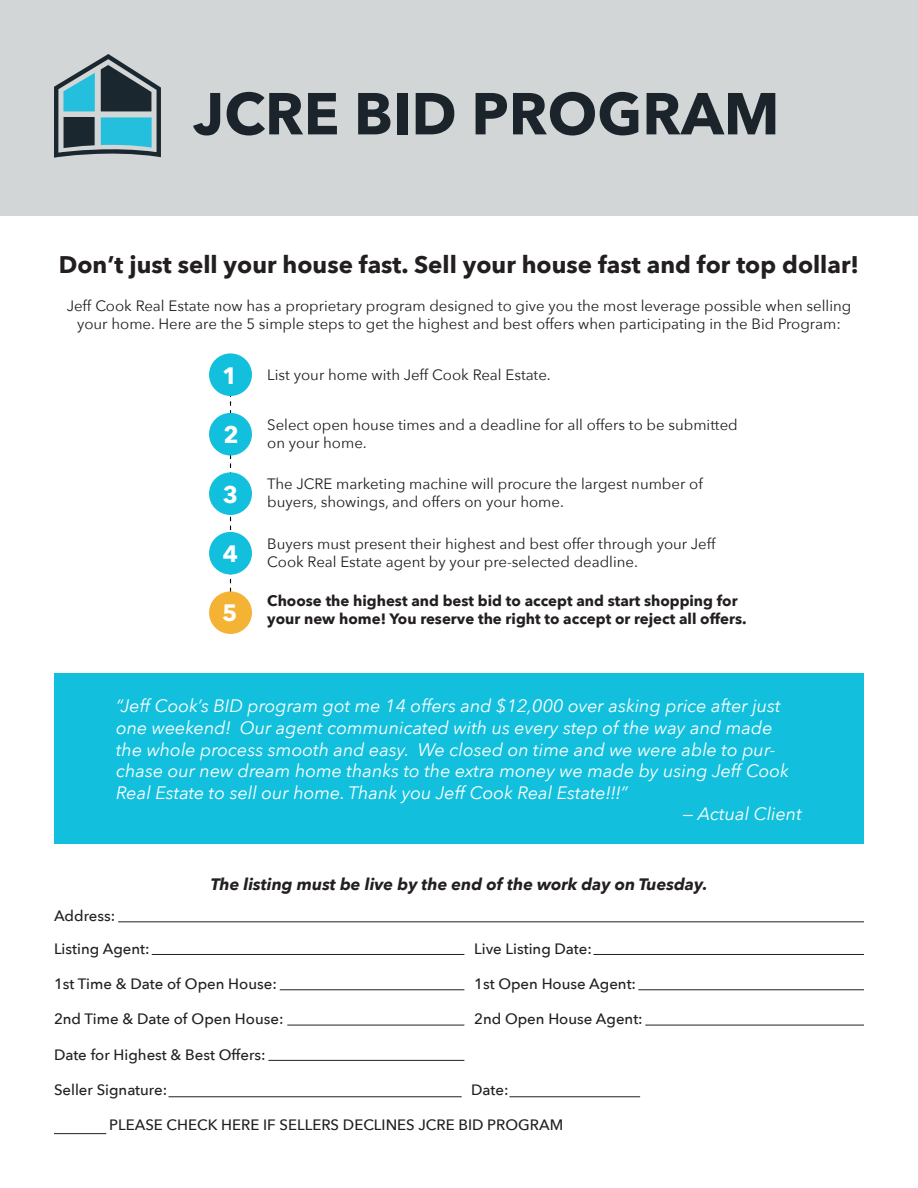
<style>
.page{position:relative;width:918px;height:1188px;background:#fff}
.page>*{position:absolute;margin:0;border:0;box-sizing:border-box;transform-origin:0 0}
.t1{font:700 58.5px "Avenir Next";color:#1b242b}
.t2{font:700 24px "Avenir Next";color:#231f20}
.t3{font:700 23.7px "Avenir Next";color:#fff}
.t4{font:italic 18px/21.6px "Avenir Next";color:#fff}
.t5{font:italic 700 16.5px "Avenir Next";color:#231f20}
.t6{font:15px/18px "Avenir Next";color:#231f20}
.t7{font:500 15px "Avenir Next";color:#231f20}
.t8{font:700 15px/18px "Avenir Next";color:#231f20}
</style>
<div class="page">
<div style="left:0;top:0;width:918px;height:216px;background:#d3d6d7"></div>
<svg style="left:54px;top:54px;width:107px;height:104px"></svg>
<svg style="left:230px;top:396px;width:1px;height:195px"></svg>
<div style="left:209px;top:353px;width:43px;height:43px;background:#12c0dd;border-radius:50%"></div>
<div style="left:209px;top:413px;width:43px;height:43px;background:#12c0dd;border-radius:50%"></div>
<div style="left:209px;top:472px;width:43px;height:43px;background:#12c0dd;border-radius:50%"></div>
<div style="left:209px;top:591px;width:43px;height:43px;background:#f4b334;border-radius:50%"></div>
<hr style="left:54px;top:1133px;width:52px;height:1px;background:#231f20">
<hr style="left:268px;top:1060px;width:196px;height:1px;background:#231f20">
<hr style="left:287px;top:1025px;width:177px;height:1px;background:#231f20">
<hr style="left:645px;top:1025px;width:219px;height:1px;background:#231f20">
<hr style="left:638px;top:989px;width:226px;height:1px;background:#231f20">
<hr style="left:280px;top:989px;width:184px;height:1px;background:#231f20">
<hr style="left:593px;top:954px;width:271px;height:1px;background:#231f20">
<div style="left:54px;top:674px;width:810px;height:170px;background:#12c0dd"></div>
<hr style="left:152px;top:954px;width:312px;height:1px;background:#231f20">
<hr style="left:118px;top:921px;width:746px;height:1px;background:#231f20">
<hr style="left:168px;top:1096px;width:294px;height:1px;background:#231f20">
<hr style="left:509px;top:1096px;width:131px;height:1px;background:#231f20">
<div style="left:209px;top:532px;width:43px;height:43px;background:#12c0dd;border-radius:50%"></div>
<p class="t1" style="left:193px;top:63px;width:588px">JCRE BID PROGRAM</p>
<p class="t2" style="left:59px;top:244px;width:802px">Don’t just sell your house fast. Sell your house fast and for top dollar!</p>
<p class="t6" style="left:67px;top:296px;width:786px;text-align:center">Jeff Cook Real Estate now has a proprietary program designed to give you the most leverage possible when selling your home. Here are the 5 simple steps to get the highest and best offers when participating in the Bid Program:</p>
<p class="t3" style="left:222px;top:355px;width:17px">1</p>
<p class="t6" style="left:267px;top:366px;width:285px">List your home with Jeff Cook Real Estate.</p>
<p class="t6" style="left:267px;top:416px;width:472px">Select open house times and a deadline for all offers to be submitted on your home.</p>
<p class="t6" style="left:267px;top:474px;width:437px">The JCRE marketing machine will procure the largest number of buyers, showings, and offers on your home.</p>
<p class="t3" style="left:223px;top:414px;width:17px">2</p>
<p class="t3" style="left:223px;top:474px;width:17px">3</p>
<p class="t3" style="left:223px;top:533px;width:17px">4</p>
<p class="t6" style="left:267px;top:534px;width:450px">Buyers must present their highest and best offer through your Jeff<br>Cook Real Estate agent by your pre-selected deadline.</p>
<p class="t3" style="left:222px;top:592px;width:17px">5</p>
<p class="t8" style="left:267px;top:592px;width:481px">Choose the highest and best bid to accept and start shopping for your new home! You reserve the right to accept or reject all offers.</p>
<p class="t4" style="left:116px;top:695px;width:674px">“Jeff Cook’s BID program got me 14 offers and $12,000 over asking price after just one weekend! Our agent communicated with us every step of the way and made the whole process smooth and easy. We closed on time and we were able to pur&shy;chase our new dream home thanks to the extra money we made by using Jeff Cook Real Estate to sell our home. Thank you Jeff Cook Real Estate!!!”</p>
<p class="t4" style="left:683px;top:803px;width:121px">— Actual Client</p>
<p class="t5" style="left:211px;top:870px;width:498px">The listing must be live by the end of the work day on Tuesday.</p>
<p class="t7" style="left:54px;top:903px;width:63px">Address:</p>
<p class="t7" style="left:54px;top:936px;width:97px">Listing Agent:</p>
<p class="t7" style="left:474px;top:936px;width:119px">Live Listing Date:</p>
<p class="t7" style="left:54px;top:971px;width:224px">1st Time &amp; Date of Open House:</p>
<p class="t7" style="left:474px;top:971px;width:164px">1st Open House Agent:</p>
<p class="t7" style="left:54px;top:1006px;width:231px">2nd Time &amp; Date of Open House:</p>
<p class="t7" style="left:474px;top:1006px;width:170px">2nd Open House Agent:</p>
<p class="t7" style="left:54px;top:1042px;width:213px">Date for Highest &amp; Best Offers:</p>
<p class="t7" style="left:54px;top:1077px;width:115px">Seller Signature:</p>
<p class="t7" style="left:471px;top:1077px;width:39px">Date:</p>
<p class="t7" style="left:109px;top:1112px;width:456px">PLEASE CHECK HERE IF SELLERS DECLINES JCRE BID PROGRAM</p>
</div>
